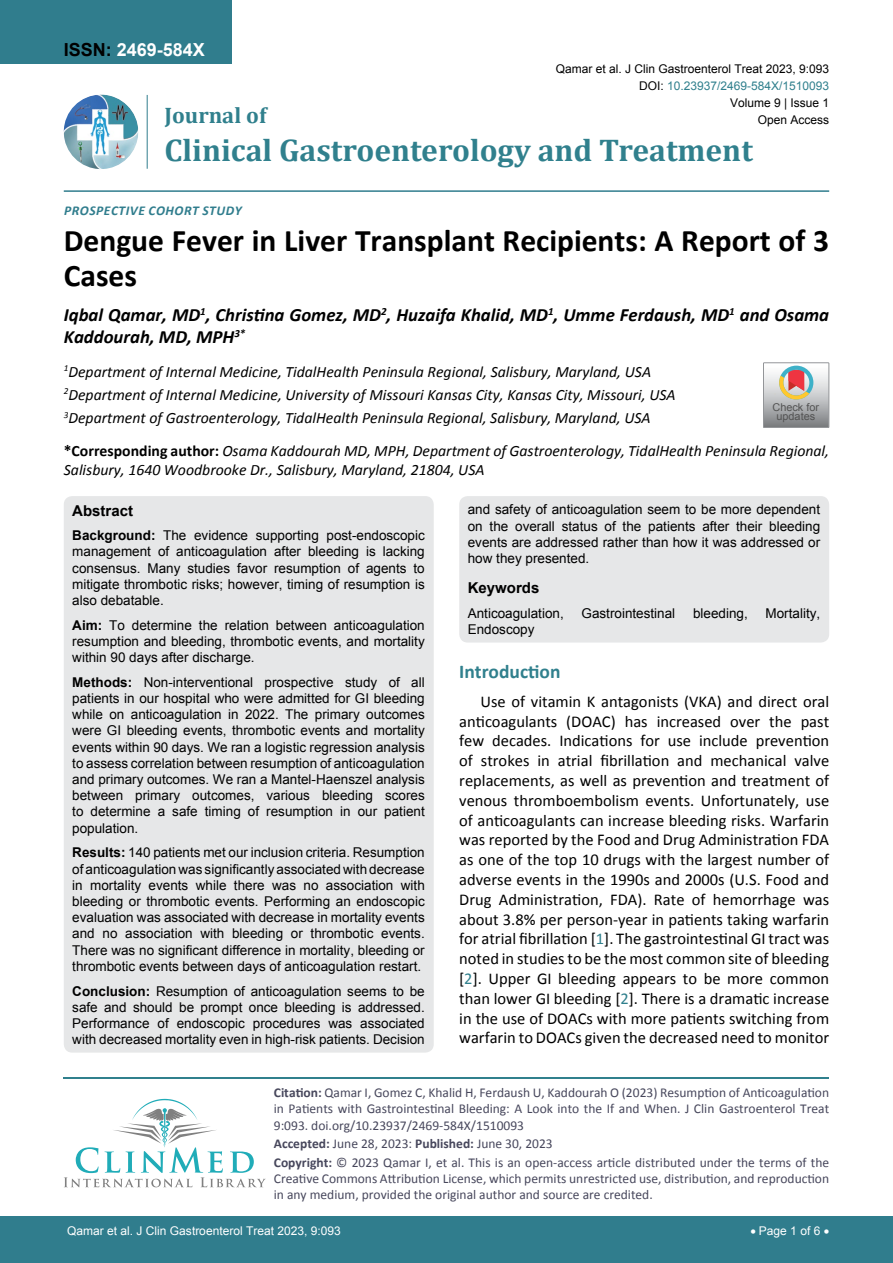
<style>
.page{position:relative;width:893px;height:1263px;background:#fff}
.page>*{position:absolute;margin:0;border:0;box-sizing:border-box;transform-origin:0 0}
.t1{font:700 31.5px/34.5px "Calibri";color:#000}
.t2{font:700 31.5px "Cambria";color:#30808d}
.t3{font:700 22.5px "Cambria";color:#30808d}
.t4{font:700 19.5px "Calibri";color:#30808d}
.t5{font:italic 700 18.75px/22.5px "Calibri";color:#000}
.t6{font:700 18px "Arial";color:#fff}
.t7{font:16.5px/19.8px "Calibri";color:#000;text-align:justify}
.t8{font:italic 15.75px/23.1px "Calibri";color:#000}
.t9{font:700 15px "Arial";color:#000}
.t10{font:13.5px/16.2px "Arial";color:#000;text-align:justify}
.t11{font:13.5px/16.2px "Calibri";color:#47475c}
.t12{font:italic 700 13.5px "Calibri";letter-spacing:.04em;color:#307d8d}
.t13{font:12px "Arial";color:#000}
.t14{font:12px "Arial";color:#fff}
.t15{font:12px "Arial";color:#30808d}
.t16{font:10.8px/9.3px "Arial";color:#535353;text-align:center}
.s1{color:#000}
.s2{font-weight:700;font-style:normal}
.s3{font-weight:700}
.s4{color:#30808d}
</style>
<div class="page">
<div style="left:0;top:0;width:231px;height:64px;background:#307d8d"></div>
<img style="left:64px;top:95px;width:74px;height:74px;border-radius:37px">
<hr style="left:147px;top:95px;width:1px;height:74px;background:#307d8d">
<hr style="left:64px;top:190px;width:765px;height:2px;background:#307d8d">
<div style="left:0;top:1217px;width:893px;height:46px;background:#307d8d"></div>
<hr style="left:64px;top:1077px;width:765px;height:1px;background:#30808d">
<svg style="left:64px;top:1099px;width:202px;height:88px"></svg>
<svg style="left:763px;top:363px;width:66px;height:65px;background:#bcb6b3"></svg>
<div style="left:64px;top:496px;width:370px;height:556px;background:#e6e7e8;border-radius:9px"></div>
<div style="left:459px;top:496px;width:370px;height:146px;background:#e6e7e8;border-radius:9px"></div>
<h3 class="t6" style="left:64px;top:38px;width:143px"><span class="s1">ISSN:</span> 2469-584X</h3>
<p class="t13" style="left:556px;top:60px;width:275px">Qamar et al. J Clin Gastroenterol Treat 2023, 9:093</p>
<p class="t13" style="left:730px;top:95px;width:101px">Volume 9 | Issue 1</p>
<p class="t15" style="left:639px;top:78px;width:192px"><span class="s1">DOI:</span> 10.23937/2469-584X/1510093</p>
<h2 class="t3" style="left:164px;top:100px;width:103px">Journal of</h2>
<h1 class="t2" style="left:164px;top:128px;width:590px">Clinical Gastroenterology and Treatment</h1>
<p class="t13" style="left:758px;top:112px;width:73px">Open Access</p>
<p class="t12" style="left:64px;top:202px;width:102px">Prospective Coho</p>
<p class="t12" style="left:184px;top:202px;width:59px">rt Study</p>
<h1 class="t1" style="left:64px;top:223px;width:767px">Dengue Fever in Liver Transplant Recipients: A Report of 3<br>Cases</h1>
<h3 class="t5" style="left:64px;top:303px;width:767px">Iqbal Qamar, MD<sup>1</sup>, Christina Gomez, MD<sup>2</sup>, Huzaifa Khalid, MD<sup>1</sup>, Umme Ferdaush, MD<sup>1</sup> and Osama<br>Kaddourah, MD, MPH<sup>3*</sup></h3>
<p class="t8" style="left:64px;top:359px;width:613px"><sup>1</sup>Department of Internal Medicine, TidalHealth Peninsula Regional, Salisbury, Maryland, USA<br><sup>2</sup>Department of Internal Medicine, University of Missouri Kansas City, Kansas City, Missouri, USA<br><sup>3</sup>Department of Gastroenterology, TidalHealth Peninsula Regional, Salisbury, Maryland, USA</p>
<p class="t16" style="left:772px;top:403px;width:48px">Check for updates</p>
<p class="t8" style="left:64px;top:441px;width:767px;line-height:18.9px"><span class="s2">*Corresponding author:</span> Osama Kaddourah MD, MPH, Department of Gastroenterology, TidalHealth Peninsula Regional,<br>Salisbury, 1640 Woodbrooke Dr., Salisbury, Maryland, 21804, USA</p>
<p class="t9" style="left:72px;top:500px;width:62px">Abstract</p>
<p class="t10" style="left:72px;top:527px;width:354px"><span class="s3">Background:</span> The evidence supporting post-endoscopic management of anticoagulation after bleeding is lacking consensus. Many studies favor resumption of agents to mitigate thrombotic risks; however, timing of resumption is also debatable.</p>
<p class="t10" style="left:72px;top:617px;width:354px"><span class="s3">Aim:</span> To determine the relation between anticoagulation resumption and bleeding, thrombotic events, and mortality within 90 days after discharge.</p>
<p class="t10" style="left:72px;top:674px;width:354px"><span class="s3">Methods:</span> Non-interventional prospective study of all patients in our hospital who were admitted for GI bleeding while on anticoagulation in 2022. The primary outcomes were GI bleeding events, thrombotic events and mortality events within 90 days. We ran a logistic regression analysis to assess correlation between resumption of anticoagulation and primary outcomes. We ran a Mantel-Haenszel analysis between primary outcomes, various bleeding scores to determine a safe timing of resumption in our patient population.</p>
<p class="t10" style="left:72px;top:845px;width:354px"><span class="s3">Results:</span> 140 patients met our inclusion criteria. Resumption of anticoagulation was significantly associated with decrease in mortality events while there was no association with bleeding or thrombotic events. Performing an endoscopic evaluation was associated with decrease in mortality events and no association with bleeding or thrombotic events.<br>There was no significant difference in mortality, bleeding or thrombotic events between days of anticoagulation restart.</p>
<p class="t10" style="left:72px;top:983px;width:354px"><span class="s3">Conclusion:</span> Resumption of anticoagulation seems to be safe and should be prompt once bleeding is addressed.<br>Performance of endoscopic procedures was associated with decreased mortality even in high-risk patients. Decision</p>
<p class="t10" style="left:468px;top:502px;width:354px">and safety of anticoagulation seem to be more dependent on the overall status of the patients after their bleeding events are addressed rather than how it was addressed or how they presented.</p>
<p class="t9" style="left:468px;top:578px;width:73px">Keywords</p>
<p class="t10" style="left:468px;top:605px;width:98px">Anticoagulation,</p>
<p class="t10" style="left:581px;top:605px;width:95px">Gastrointestinal</p>
<p class="t10" style="left:693px;top:605px;width:56px">bleeding,</p>
<p class="t10" style="left:765px;top:605px;width:56px">Mortality,</p>
<p class="t10" style="left:468px;top:621px;width:68px">Endoscopy</p>
<h3 class="t4" style="left:459px;top:659px;width:103px">Introduction</h3>
<p class="t7" style="left:459px;top:691px;width:371px;text-indent:21px">Use of vitamin K antagonists (VKA) and direct oral anticoagulants (DOAC) has increased over the past few decades. Indications for use include prevention of strokes in atrial fibrillation and mechanical valve replacements, as well as prevention and treatment of venous thromboembolism events. Unfortunately, use of anticoagulants can increase bleeding risks. Warfarin was reported by the Food and Drug Administration FDA as one of the top 10 drugs with the largest number of adverse events in the 1990s and 2000s (U.S. Food and Drug Administration, FDA). Rate of hemorrhage was about 3.8% per person-year in patients taking warfarin for atrial fibrillation [<span class="s4">1</span>]. The gastrointestinal GI tract was noted in studies to be the most common site of bleeding [<span class="s4">2</span>]. Upper GI bleeding appears to be more common than lower GI bleeding [<span class="s4">2</span>]. There is a dramatic increase in the use of DOACs with more patients switching from warfarin to DOACs given the decreased need to monitor</p>
<p class="t11" style="left:274px;top:1084px;width:557px;text-align:justify"><span class="s3">Citation:</span> Qamar I, Gomez C, Khalid H, Ferdaush U, Kaddourah O (2023) Resumption of Anticoagulation in Patients with Gastrointestinal Bleeding: A Look into the If and When. J Clin Gastroenterol Treat 9:093. doi.org/10.23937/2469-584X/1510093</p>
<p class="t11" style="left:274px;top:1134px;width:557px;line-height:18.6px"><span class="s3">Accepted:</span> June 28, 2023: <span class="s3">Published:</span> June 30, 2023<br><span class="s3">Copyright:</span> © 2023 Qamar I, et al. This is an open-access article distributed under the terms of the</p>
<p class="t11" style="left:274px;top:1170px;width:557px">Creative Commons Attribution License, which permits unrestricted use, distribution, and reproduction in any medium, provided the original author and source are credited.</p>
<p class="t14" style="left:750px;top:1223px;width:80px">• Page 1 of 6 •</p>
<p class="t14" style="left:67px;top:1223px;width:275px">Qamar et al. J Clin Gastroenterol Treat 2023, 9:093</p>
</div>
